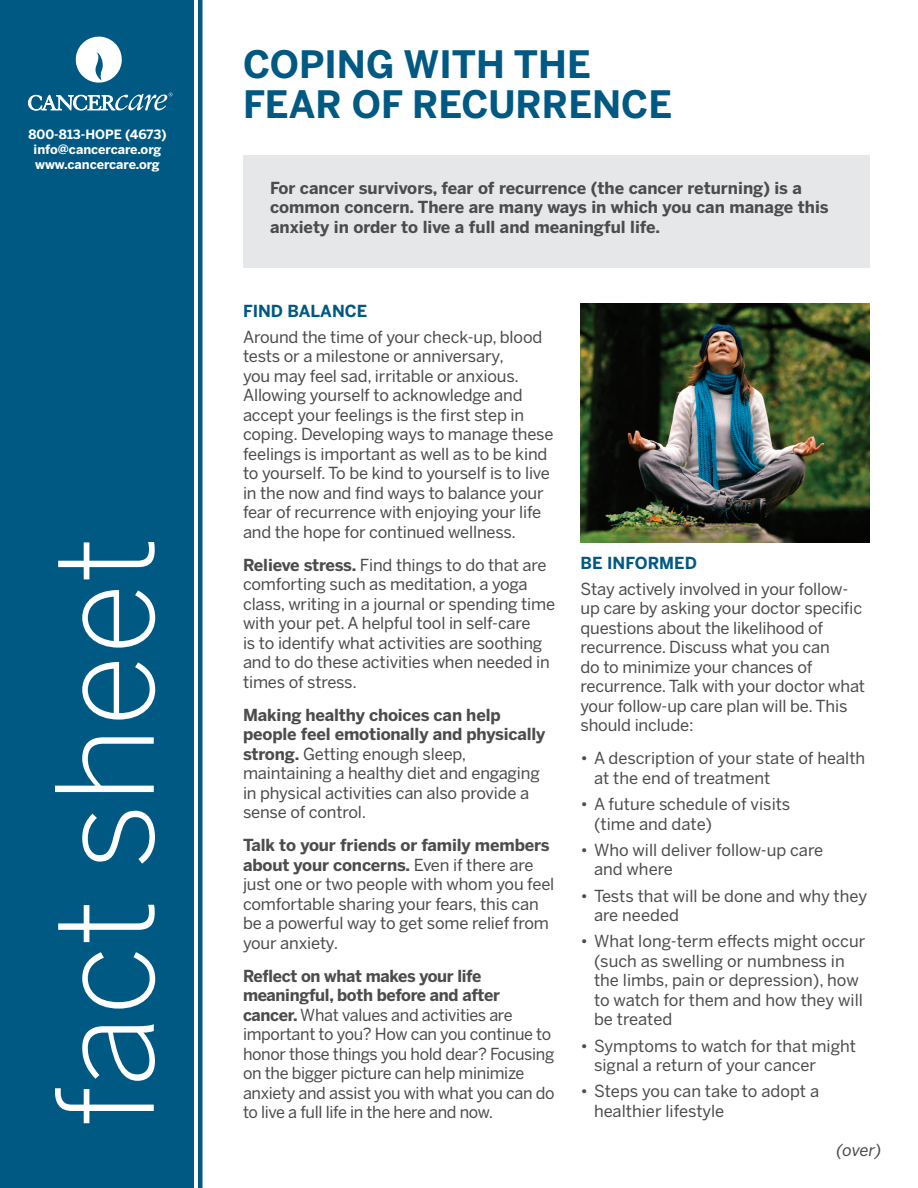
<style>
.page{position:relative;width:918px;height:1188px;background:#fff}
.page>*{position:absolute;margin:0;border:0;box-sizing:border-box;transform-origin:0 0}
.t1{font:300 133.5px "Benton Sans";color:#fff}
.t2{font:700 37.5px/40.5px "Benton Sans";color:#005983}
.Leadder{font:16.5px/19.5px "Benton Sans";letter-spacing:-.01em;color:#4b4c4d}
.Main_Intro{font:700 16.5px/19.5px "Benton Sans";color:#4b4c4d}
.Leadder-2{font:700 16.5px "Benton Sans";color:#005983}
.Leadder-3{font:italic 16.5px "Benton Sans";color:#4b4c4d}
.t3{font:700 12.75px "Benton Sans";color:#fff}
.s1{font-weight:700}
</style>
<div class="page">
<div style="left:0;top:0;width:193px;height:1188px;background:#005983"></div>
<hr style="left:198px;top:0;width:4px;height:1188px;background:#005983">
<div style="left:243px;top:155px;width:626px;height:113px;background:#e6e7e9"></div>
<svg style="left:75px;top:36px;width:47px;height:47px"></svg>
<svg style="left:28px;top:93px;width:144px;height:17px"></svg>
<img style="left:580px;top:304px;width:289px;height:238px">
<p class="t3" style="left:28px;top:127px;width:140px">800-813-HOPE (4673)</p>
<p class="t3" style="left:34px;top:142px;width:129px">info@cancercare.org</p>
<p class="t3" style="left:35px;top:157px;width:126px">www.cancercare.org</p>
<p class="t1" style="left:27px;top:1127px;width:592px;rotate:-90deg">fact sheet</p>
<p class="t2" style="left:243px;top:43px;width:431px">COPING WITH THE<br>FEAR OF RECURRENCE</p>
<p class="Main_Intro" style="left:270px;top:178px;width:560px">For cancer survivors, fear of recurrence (the cancer returning) is a common concern. There are many ways in which you can manage this anxiety in order to live a full and meaningful life.</p>
<p class="Leadder-2" style="left:243px;top:301px;width:126px">FIND BALANCE</p>
<p class="Leadder" style="left:243px;top:327px;width:312px">Around the time of your check-up, blood tests or a milestone or anniversary,<br>you may feel sad, irritable or anxious.<br>Allowing yourself to acknowledge and accept your feelings is the first step in coping. Developing ways to manage these feelings is important as well as to be kind to yourself. To be kind to yourself is to live in the now and find ways to balance your fear of recurrence with enjoying your life and the hope for continued wellness.</p>
<p class="Leadder" style="left:243px;top:555px;width:314px"><span class="s1">Relieve stress.</span> Find things to do that are comforting such as meditation, a yoga class, writing in a journal or spending time with your pet. A helpful tool in self-care<br>is to identify what activities are soothing and to do these activities when needed in times of stress.</p>
<p class="Leadder" style="left:243px;top:705px;width:304px"><span class="s1">Making healthy choices can help people feel emotionally and physically strong.</span> Getting enough sleep, maintaining a healthy diet and engaging in physical activities can also provide a sense of control.</p>
<p class="Leadder" style="left:243px;top:835px;width:313px"><span class="s1">Talk to your friends or family members about your concerns.</span> Even if there are just one or two people with whom you feel comfortable sharing your fears, this can be a powerful way to get some relief from your anxiety.</p>
<p class="Leadder" style="left:243px;top:966px;width:313px"><span class="s1">Reflect on what makes your life meaningful, both before and after cancer.</span> What values and activities are important to you? How can you continue to honor those things you hold dear? Focusing on the bigger picture can help minimize anxiety and assist you with what you can do to live a full life in the here and now.</p>
<p class="Leadder-2" style="left:580px;top:553px;width:118px">BE INFORMED</p>
<p class="Leadder" style="left:580px;top:579px;width:286px">Stay actively involved in your follow&shy;up care by asking your doctor specific questions about the likelihood of recurrence. Discuss what you can<br>do to minimize your chances of recurrence. Talk with your doctor what your follow-up care plan will be. This should include:</p>
<p class="Leadder" style="left:594px;top:748px;width:273px;text-indent:-14px">• A description of your state of health at the end of treatment</p>
<p class="Leadder" style="left:594px;top:794px;width:198px;text-indent:-14px">• A future schedule of visits (time and date)</p>
<p class="Leadder" style="left:594px;top:840px;width:231px;text-indent:-14px">• Who will deliver follow-up care and where</p>
<p class="Leadder" style="left:594px;top:886px;width:275px;text-indent:-14px">• Tests that will be done and why they are needed</p>
<p class="Leadder" style="left:594px;top:931px;width:273px;text-indent:-14px">• What long-term effects might occur (such as swelling or numbness in the limbs, pain or depression), how to watch for them and how they will be treated</p>
<p class="Leadder" style="left:594px;top:1036px;width:264px;text-indent:-14px">• Symptoms to watch for that might signal a return of your cancer</p>
<p class="Leadder" style="left:594px;top:1081px;width:227px;text-indent:-14px">• Steps you can take to adopt a healthier lifestyle</p>
<p class="Leadder-3" style="left:836px;top:1140px;width:47px">(over)</p>
</div>
